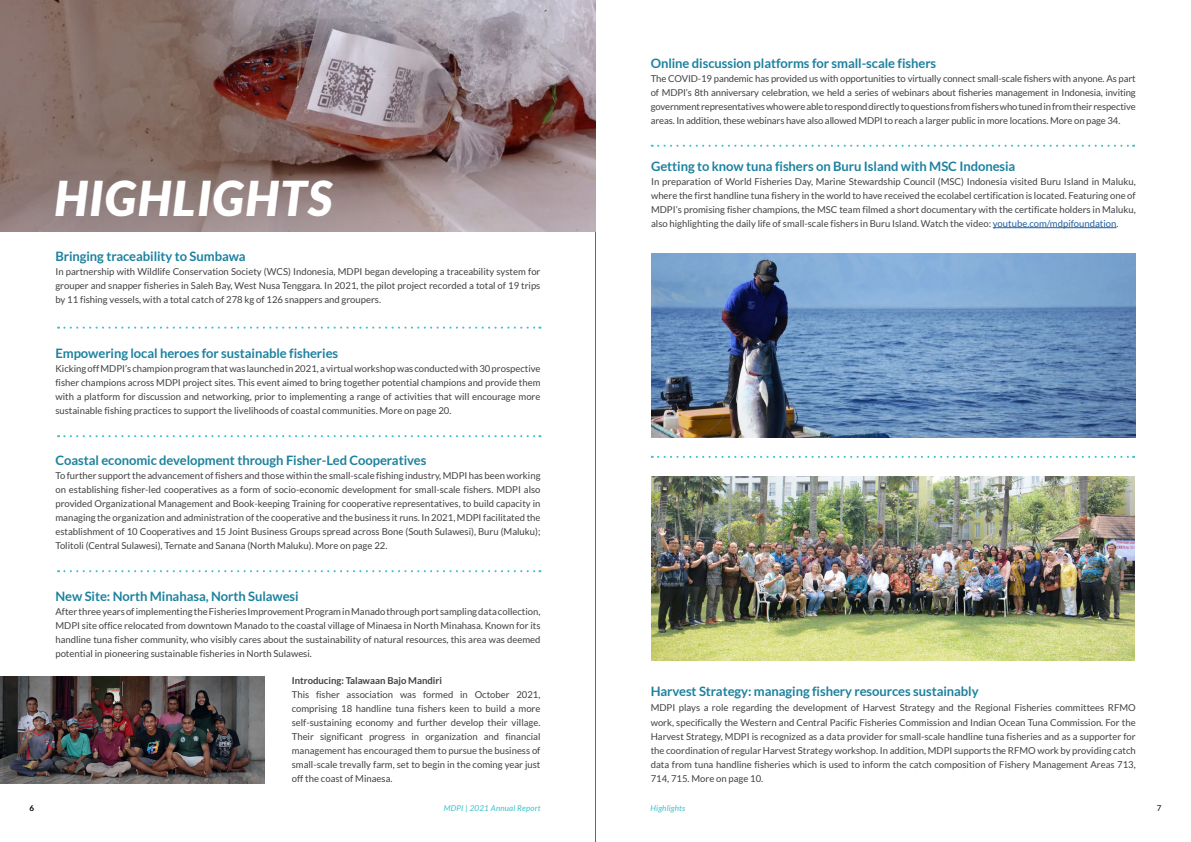
<style>
.page{position:relative;width:1191px;height:842px;background:#fff}
.page>*{position:absolute;margin:0;border:0;box-sizing:border-box;transform-origin:0 0}
.t1{font:italic 900 48px "Lato";letter-spacing:.03em;color:#fff}
.t2{font:700 13px "Lato";letter-spacing:-.005em;color:#1c819f}
.t3{font:9.5px/14px "Lato";color:#414042;text-align:justify}
.t4{font:700 9.5px "Lato";color:#414042}
.t5{font:italic 8px "Lato";letter-spacing:.025em;color:#3bc1ca}
.t6{font:700 8px "Lato";color:#000101}
.t7{font:8px "Lato";color:#000101}
.s1{color:#215e9e}
</style>
<div class="page">
<hr style="left:595px;top:0;width:1px;height:842px;background:#1c819f">
<img style="left:652px;top:254px;width:483px;height:183px">
<img style="left:651px;top:476px;width:483px;height:184px">
<hr style="left:993px;top:227px;width:123px;height:1px;background:#215e9e">
<svg style="left:58px;top:327px;width:482px;height:2px"></svg>
<svg style="left:652px;top:145px;width:482px;height:2px"></svg>
<svg style="left:652px;top:456px;width:482px;height:2px"></svg>
<svg style="left:58px;top:435px;width:482px;height:2px"></svg>
<svg style="left:58px;top:570px;width:482px;height:2px"></svg>
<img style="left:0;top:0;width:595px;height:232px">
<img style="left:0;top:677px;width:264px;height:106px">
<h1 class="t1" style="left:54px;top:171px;width:279px">HIGHLIGHTS</h1>
<h2 class="t2" style="left:55px;top:248px;width:192px">Bringing traceability to Sumbawa</h2>
<p class="t3" style="left:55px;top:264px;width:486px">In partnership with Wildlife Conservation Society (WCS) Indonesia, MDPI began developing a traceability system for grouper and snapper fisheries in Saleh Bay, West Nusa Tenggara. In 2021, the pilot project recorded a total of 19 trips by 11 fishing vessels, with a total catch of 278 kg of 126 snappers and groupers.</p>
<h2 class="t2" style="left:55px;top:346px;width:284px">Empowering local heroes for sustainable fisheries</h2>
<p class="t3" style="left:55px;top:362px;width:486px">Kicking off MDPI’s champion program that was launched in 2021, a virtual workshop was conducted with 30 prospective fisher champions across MDPI project sites. This event aimed to bring together potential champions and provide them with a platform for discussion and networking, prior to implementing a range of activities that will encourage more sustainable fishing practices to support the livelihoods of coastal communities. More on page 20.</p>
<h2 class="t2" style="left:55px;top:453px;width:372px">Coastal economic development through Fisher-Led Cooperatives</h2>
<p class="t3" style="left:55px;top:469px;width:486px">To further support the advancement of fishers and those within the small-scale fishing industry, MDPI has been working on establishing fisher-led cooperatives as a form of socio-economic development for small-scale fishers. MDPI also provided Organizational Management and Book-keeping Training for cooperative representatives, to build capacity in managing the organization and administration of the cooperative and the business it runs. In 2021, MDPI facilitated the establishment of 10 Cooperatives and 15 Joint Business Groups spread across Bone (South Sulawesi), Buru (Maluku); Tolitoli (Central Sulawesi), Ternate and Sanana (North Maluku). More on page 22.</p>
<h2 class="t2" style="left:55px;top:589px;width:245px">New Site: North Minahasa, North Sulawesi</h2>
<p class="t3" style="left:55px;top:604px;width:486px">After three years of implementing the Fisheries Improvement Program in Manado through port sampling data collection, MDPI site office relocated from downtown Manado to the coastal village of Minaesa in North Minahasa. Known for its handline tuna fisher community, who visibly cares about the sustainability of natural resources, this area was deemed potential in pioneering sustainable fisheries in North Sulawesi.</p>
<p class="t4" style="left:292px;top:675px;width:152px">Introducing: Talawaan Bajo Mandiri</p>
<p class="t3" style="left:292px;top:688px;width:250px">This fisher association was formed in October 2021, comprising 18 handline tuna fishers keen to build a more self-sustaining economy and further develop their village.<br>Their significant progress in organization and financial management has encouraged them to pursue the business of small-scale trevally farm, set to begin in the coming year just off the coast of Minaesa.</p>
<h2 class="t2" style="left:650px;top:56px;width:287px">Online discussion platforms for small-scale fishers</h2>
<p class="t3" style="left:650px;top:72px;width:486px">The COVID-19 pandemic has provided us with opportunities to virtually connect small-scale fishers with anyone. As part of MDPI’s 8th anniversary celebration, we held a series of webinars about fisheries management in Indonesia, inviting government representatives who were able to respond directly to questions from fishers who tuned in from their respective areas. In addition, these webinars have also allowed MDPI to reach a larger public in more locations. More on page 34.</p>
<h2 class="t2" style="left:651px;top:159px;width:366px">Getting to know tuna fishers on Buru Island with MSC Indonesia</h2>
<p class="t3" style="left:651px;top:175px;width:486px">In preparation of World Fisheries Day, Marine Stewardship Council (MSC) Indonesia visited Buru Island in Maluku, where the first handline tuna fishery in the world to have received the ecolabel certification is located. Featuring one of MDPI’s promising fisher champions, the MSC team filmed a short documentary with the certificate holders in Maluku, also highlighting the daily life of small-scale fishers in Buru Island. Watch the video: <span class="s1">youtube.com/mdpifoundation</span>.</p>
<h2 class="t2" style="left:650px;top:684px;width:329px">Harvest Strategy: managing fishery resources sustainably</h2>
<p class="t3" style="left:650px;top:700px;width:486px;line-height:15px">MDPI plays a role regarding the development of Harvest Strategy and the Regional Fisheries committees RFMO work, specifically the Western and Central Pacific Fisheries Commission and Indian Ocean Tuna Commission. For the</p>
<p class="t3" style="left:650px;top:730px;width:486px">Harvest Strategy, MDPI is recognized as a data provider for small-scale handline tuna fisheries and as a supporter for the coordination of regular Harvest Strategy workshop. In addition, MDPI supports the RFMO work by providing catch data from tuna handline fisheries which is used to inform the catch composition of Fishery Management Areas 713, 714, 715. More on page 10.</p>
<p class="t5" style="left:444px;top:803px;width:98px">MDPI | 2021 Annual Report</p>
<p class="t6" style="left:30px;top:803px;width:6px">6</p>
<p class="t5" style="left:650px;top:803px;width:36px">Highlights</p>
<p class="t7" style="left:1157px;top:803px;width:6px">7</p>
</div>
